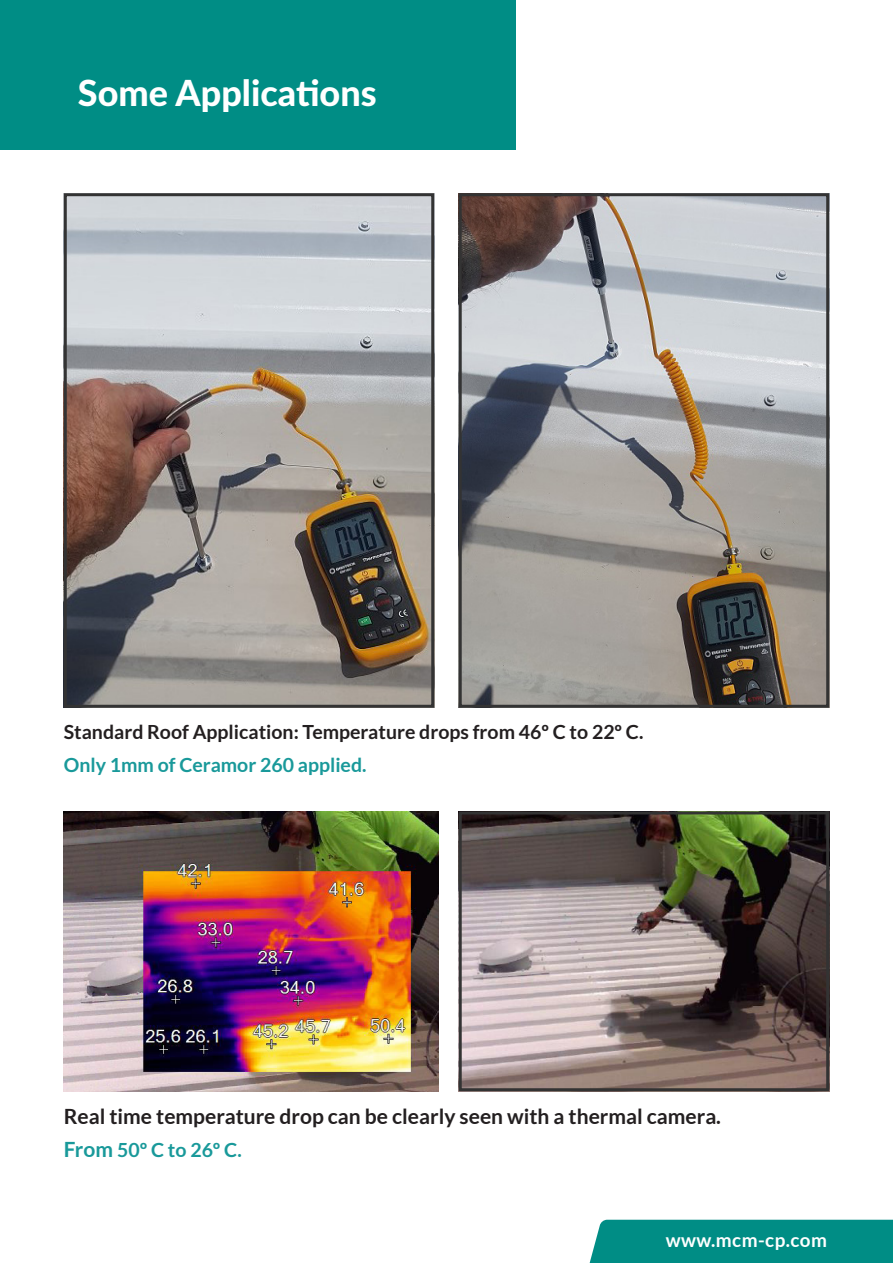
<style>
.page{position:relative;width:893px;height:1263px;background:#fff}
.page>*{position:absolute;margin:0;border:0;box-sizing:border-box;transform-origin:0 0}
.t1{font:800 36px "Lato";color:#fff}
.t2{font:700 21px "Lato";color:#231f20}
.t3{font:700 19.5px "Lato";color:#231f20}
.t4{font:700 19.5px "Lato";color:#19999a}
.t5{font:700 18.9px "Lato";letter-spacing:.025em;color:#fff}
.s1{font-size:21px}
</style>
<div class="page">
<img style="left:68px;top:197px;width:362px;height:507px">
<img style="left:463px;top:197px;width:362px;height:507px">
<img style="left:463px;top:815px;width:362px;height:272px">
<div style="left:0;top:0;width:515px;height:149px;background:#008d85"></div>
<div style="left:459px;top:811px;width:370px;height:280px;border:3px solid #333"></div>
<div style="left:64px;top:193px;width:370px;height:515px;border:3px solid #333"></div>
<div style="left:459px;top:193px;width:370px;height:515px;border:3px solid #333"></div>
<img style="left:64px;top:811px;width:375px;height:280px">
<div style="left:590px;top:1220px;width:303px;height:43px;background:#008d85"></div>
<p class="t1" style="left:78px;top:66px;width:300px">Some Applications</p>
<p class="t3" style="left:64px;top:721px;width:581px">Standard Roof Application: Temperature drops from 46º C to 22º C.</p>
<p class="t4" style="left:64px;top:754px;width:304px">Only 1mm of Ceramor 260 applied.</p>
<p class="t2" style="left:64px;top:1104px;width:659px">Real time temperature drop can be clearly seen with a thermal camera.</p>
<p class="t4" style="left:64px;top:1138px;width:179px"><span class="s1">From</span> 50º C to 26º C.</p>
<p class="t5" style="left:666px;top:1229px;width:163px">www.mcm-cp.com</p>
</div>
